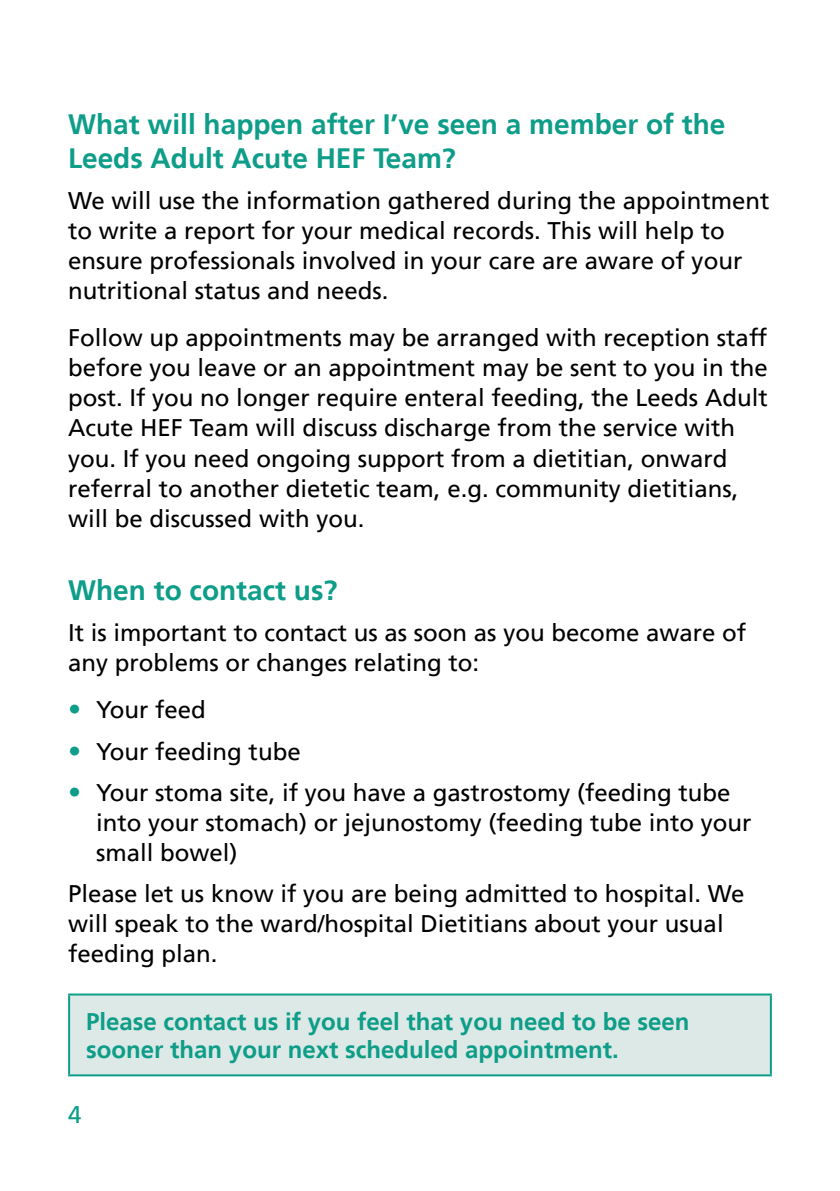
<style>
.page{position:relative;width:840px;height:1191px;background:#fff}
.page>*{position:absolute;margin:0;border:0;box-sizing:border-box;transform-origin:0 0}
.Main_Headings{font:700 28px/33.6px "Frutiger LT";color:#0d9d88}
.Body_Text{font:24px/30px "Frutiger LT";color:#000}
.Body_Text-2{font:700 24px/28.8px "Frutiger LT";color:#0d9d88}
.t1{font:24px "Frutiger LT";color:#0d9d88}
.s1{font-size:26px;color:#0d9d88}
</style>
<div class="page">
<div style="left:69px;top:994px;width:701px;height:81px;background:#dde9e6"></div>
<hr style="left:68px;top:993px;width:703px;height:2px;background:#0d9d88">
<hr style="left:68px;top:995px;width:2px;height:79px;background:#0d9d88">
<hr style="left:769px;top:995px;width:2px;height:79px;background:#0d9d88">
<hr style="left:68px;top:1074px;width:703px;height:2px;background:#0d9d88">
<p class="Main_Headings" style="left:68px;top:108px;width:658px">What will happen after I’ve seen a member of the<br>Leeds Adult Acute HEF Team?</p>
<p class="Body_Text" style="left:68px;top:186px;width:702px">We will use the information gathered during the appointment to write a report for your medical records. This will help to ensure professionals involved in your care are aware of your nutritional status and needs.</p>
<p class="Body_Text" style="left:68px;top:323px;width:700px">Follow up appointments may be arranged with reception staff before you leave or an appointment may be sent to you in the post. If you no longer require enteral feeding, the Leeds Adult Acute HEF Team will discuss discharge from the service with you. If you need ongoing support from a dietitian, onward referral to another dietetic team, e.g. community dietitians, will be discussed with you.</p>
<p class="Main_Headings" style="left:68px;top:573px;width:271px">When to contact us?</p>
<p class="Body_Text" style="left:68px;top:618px;width:679px">It is important to contact us as soon as you become aware of any problems or changes relating to:</p>
<p class="Body_Text" style="left:68px;top:695px;width:139px"><span class="s1">•</span> Your feed</p>
<p class="Body_Text" style="left:68px;top:736px;width:234px"><span class="s1">•</span> Your feeding tube</p>
<p class="Body_Text" style="left:96px;top:777px;width:656px;text-indent:-28px"><span class="s1">•</span> Your stoma site, if you have a gastrostomy (feeding tube into your stomach) or jejunostomy (feeding tube into your small bowel)</p>
<p class="Body_Text" style="left:68px;top:879px;width:677px">Please let us know if you are being admitted to hospital. We will speak to the ward/hospital Dietitians about your usual feeding plan.</p>
<p class="Body_Text-2" style="left:86px;top:1007px;width:604px">Please contact us if you feel that you need to be seen sooner than your next scheduled appointment.</p>
<p class="t1" style="left:68px;top:1101px;width:15px">4</p>
</div>
